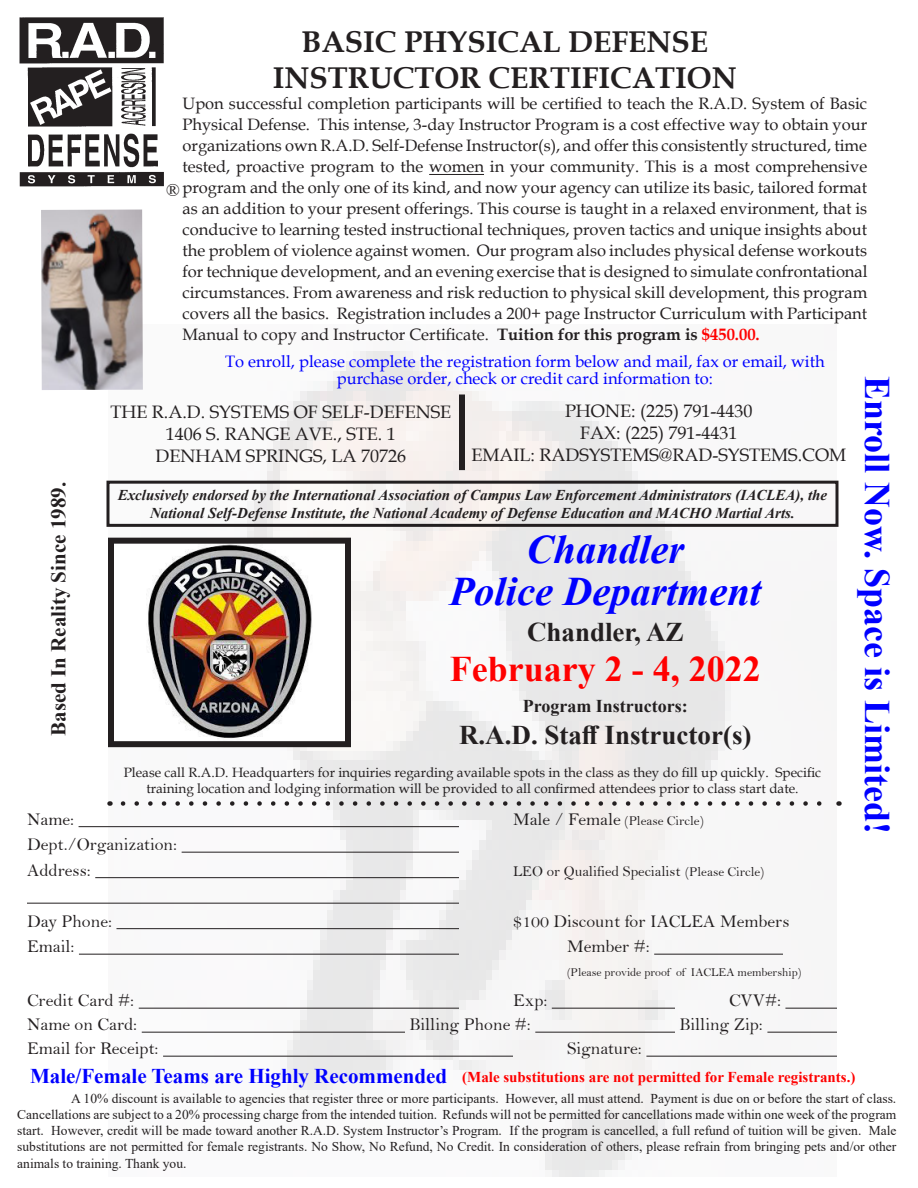
<style>
.page{position:relative;width:918px;height:1188px;background:#fff}
.page>*{position:absolute;margin:0;border:0;box-sizing:border-box;transform-origin:0 0}
.t1{font:italic 700 40.5px "Times New Roman";color:#00f}
.t2{font:700 36px "Times New Roman";color:#00f}
.t3{font:700 36px "Times New Roman";color:#f00}
.t4{font:700 30px "Book Antiqua";color:#231f20}
.t5{font:700 27px "Times New Roman";color:#231f20}
.t6{font:700 21px "Times New Roman";color:#00f}
.t7{font:700 21px "Times New Roman";color:#231f20}
.t8{font:18px "Bell";color:#231f20}
.t9{font:18px "Book Antiqua";color:#231f20}
.t10{font:700 18px "Times New Roman";color:#231f20}
.t11{font:18px "Times New Roman";color:#231f20}
.t12{font:16.5px/21px "Book Antiqua";color:#231f20;text-align:justify}
.t13{font:16.5px "Book Antiqua";color:#00f}
.t14{font:italic 700 15px/18px "Times New Roman";color:#231f20;text-align:center}
.t15{font:700 15px "Times New Roman";color:#f00}
.t16{font:15px "Bell";color:#231f20}
.t17{font:13.5px/16.2px "Times New Roman";color:#231f20;text-align:justify}
.t18{font:13.5px/16.2px "Book Antiqua";color:#231f20;text-align:center}
.t19{font:13.5px "Bell";color:#231f20}
.t20{font:12px "Bell";color:#231f20}
.s1{font-weight:700}
.s2{font-weight:700;color:#f00}
.s3{font-size:18px}
.s4{font-size:13.5px}
</style>
<div class="page">
<img style="left:108px;top:351px;width:729px;height:825px">
<div style="left:111px;top:541px;width:237px;height:203px;background:#fff"></div>
<img style="left:148px;top:545px;width:164px;height:194px">
<div style="left:108px;top:538px;width:243px;height:209px;border:6px solid #231f20"></div>
<div style="left:106px;top:481px;width:732px;height:46px;border:3px solid #231f20"></div>
<img style="left:41px;top:210px;width:102px;height:180px">
<img style="left:19px;top:18px;width:145px;height:169px">
<hr style="left:429px;top:174px;width:55px;height:1px;background:#231f20">
<div style="left:459px;top:394px;width:6px;height:76px;background:#231f20"></div>
<svg style="left:123px;top:801px;width:709px;height:5px"></svg>
<hr style="left:79px;top:826px;width:380px;height:1px;background:#231f20">
<hr style="left:182px;top:852px;width:277px;height:1px;background:#231f20">
<hr style="left:95px;top:877px;width:364px;height:1px;background:#231f20">
<hr style="left:27px;top:903px;width:432px;height:1px;background:#231f20">
<hr style="left:116px;top:928px;width:343px;height:1px;background:#231f20">
<hr style="left:79px;top:954px;width:380px;height:1px;background:#231f20">
<hr style="left:654px;top:954px;width:129px;height:1px;background:#231f20">
<hr style="left:139px;top:1008px;width:320px;height:1px;background:#231f20">
<hr style="left:552px;top:1008px;width:123px;height:1px;background:#231f20">
<hr style="left:785px;top:1008px;width:52px;height:1px;background:#231f20">
<hr style="left:142px;top:1032px;width:263px;height:1px;background:#231f20">
<hr style="left:535px;top:1032px;width:140px;height:1px;background:#231f20">
<hr style="left:767px;top:1032px;width:70px;height:1px;background:#231f20">
<hr style="left:163px;top:1056px;width:350px;height:1px;background:#231f20">
<hr style="left:646px;top:1056px;width:191px;height:1px;background:#231f20">
<p class="t4" style="left:302px;top:21px;width:408px">BASIC PHYSICAL DEFENSE</p>
<p class="t4" style="left:273px;top:57px;width:466px">INSTRUCTOR CERTIFICATION</p>
<p class="t12" style="left:183px;top:93px;width:687px">Upon successful completion participants will be certified to teach the R.A.D. System of Basic Physical Defense. This intense, 3-day Instructor Program is a cost effective way to obtain your organizations own R.A.D. Self-Defense Instructor(s), and offer this consistently structured, time tested, proactive program to the women in your community. This is a most comprehensive program and the only one of its kind, and now your agency can utilize its basic, tailored format as an addition to your present offerings. This course is taught in a relaxed environment, that is conducive to learning tested instructional techniques, proven tactics and unique insights about the problem of violence against women. Our program also includes physical defense workouts for technique development, and an evening exercise that is designed to simulate confrontational circumstances. From awareness and risk reduction to physical skill development, this program covers all the basics. Registration includes a 200+ page Instructor Curriculum with Participant Manual to copy and Instructor Certificate. <span class="s1">Tuition for this program is</span> <span class="s2">$450.00.</span></p>
<p class="t13" style="left:225px;top:350px;width:601px">To enroll, please complete the registration form below and mail, fax or email, with</p>
<p class="t13" style="left:337px;top:367px;width:378px">purchase order, check or credit card information to:</p>
<p class="t9" style="left:110px;top:400px;width:342px">THE R.A.D. SYSTEMS OF SELF-DEFENSE</p>
<p class="t9" style="left:166px;top:421px;width:232px">1406 S. RANGE AVE., STE. 1</p>
<p class="t9" style="left:156px;top:443px;width:252px">DENHAM SPRINGS, LA 70726</p>
<p class="t11" style="left:166px;top:177px;width:15px">®</p>
<p class="t2" style="left:903px;top:376px;width:460px;rotate:90deg">Enroll Now. Space is Limited!</p>
<p class="t9" style="left:565px;top:399px;width:189px">PHONE: (225) 791-4430</p>
<p class="t9" style="left:580px;top:420px;width:159px">FAX: (225) 791-4431</p>
<p class="t9" style="left:471px;top:442px;width:376px">EMAIL: RADSYSTEMS@RAD-SYSTEMS.COM</p>
<p class="t7" style="left:43px;top:736px;width:255px;rotate:-90deg">Based In Reality Since 1989.</p>
<p class="t14" style="left:118px;top:485px;width:711px">Exclusively endorsed by the International Association of Campus Law Enforcement Administrators (IACLEA), the<br>National Self-Defense Institute, the National Academy of Defense Education and MACHO Martial Arts.</p>
<p class="t1" style="left:527px;top:521px;width:159px">Chandler</p>
<p class="t1" style="left:450px;top:563px;width:313px">Police Department</p>
<p class="t5" style="left:527px;top:613px;width:158px">Chandler, AZ</p>
<p class="t3" style="left:450px;top:643px;width:312px">February 2 - 4, 2022</p>
<p class="t10" style="left:523px;top:693px;width:167px">Program Instructors:</p>
<p class="t5" style="left:459px;top:716px;width:294px">R.A.D. Staff Instructor(s)</p>
<p class="t18" style="left:124px;top:764px;width:699px">Please call R.A.D. Headquarters for inquiries regarding available spots in the class as they do fill up quickly. Specific training location and lodging information will be provided to all confirmed attendees prior to class start date.</p>
<p class="t8" style="left:27px;top:808px;width:49px">Name:</p>
<p class="t19" style="left:513px;top:813px;width:192px"><span class="s3">Male / Female</span> (Please Circle)</p>
<p class="t8" style="left:27px;top:834px;width:152px">Dept./Organization:</p>
<p class="t8" style="left:27px;top:859px;width:65px">Address:</p>
<p class="t16" style="left:513px;top:862px;width:253px">LEO or Qualified Specialist <span class="s4">(Please Circle)</span></p>
<p class="t8" style="left:27px;top:910px;width:86px">Day Phone:</p>
<p class="t8" style="left:513px;top:910px;width:278px">$100 Discount for IACLEA Members</p>
<p class="t8" style="left:27px;top:936px;width:49px">Email:</p>
<p class="t8" style="left:567px;top:936px;width:84px">Member #:</p>
<p class="t20" style="left:567px;top:965px;width:236px">(Please provide proof of IACLEA membership)</p>
<p class="t8" style="left:27px;top:990px;width:109px">Credit Card #:</p>
<p class="t8" style="left:513px;top:990px;width:36px">Exp:</p>
<p class="t8" style="left:729px;top:990px;width:53px">CVV#:</p>
<p class="t8" style="left:27px;top:1014px;width:112px">Name on Card:</p>
<p class="t8" style="left:410px;top:1014px;width:123px">Billing Phone #:</p>
<p class="t8" style="left:680px;top:1014px;width:85px">Billing Zip:</p>
<p class="t8" style="left:27px;top:1038px;width:133px">Email for Receipt:</p>
<p class="t8" style="left:567px;top:1038px;width:76px">Signature:</p>
<p class="t6" style="left:30px;top:1061px;width:419px">Male/Female Teams are Highly Recommended</p>
<p class="t15" style="left:462px;top:1066px;width:395px">(Male substitutions are not permitted for Female registrants.)</p>
<p class="t17" style="left:17px;top:1090px;width:881px;text-indent:54px">A 10% discount is available to agencies that register three or more participants. However, all must attend. Payment is due on or before the start of class.<br>Cancellations are subject to a 20% processing charge from the intended tuition. Refunds will not be permitted for cancellations made within one week of the program start. However, credit will be made toward another R.A.D. System Instructor’s Program. If the program is cancelled, a full refund of tuition will be given. Male substitutions are not permitted for female registrants. No Show, No Refund, No Credit. In consideration of others, please refrain from bringing pets and/or other animals to training. Thank you.</p>
</div>
